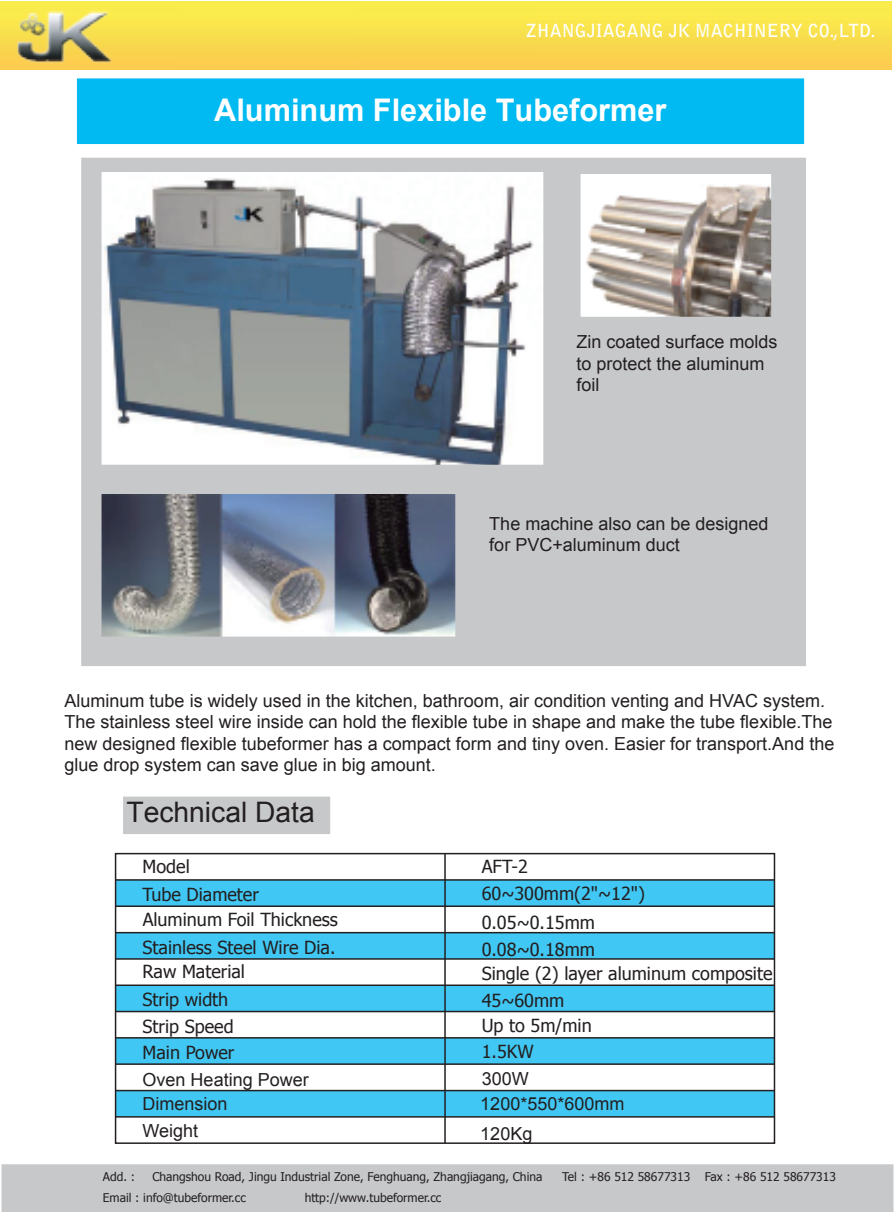
<style>
.page{position:relative;width:896px;height:1212px;background:#fff}
.page>*{position:absolute;margin:0;border:0;box-sizing:border-box;transform-origin:0 0}
.t1{font:700 31.2px "Arial";color:#fff}
.t2{font:28.2px "Arial";color:#231f20}
.t3{font:18px/21.6px "Arial";color:#231f20}
.t4{font:18px "Tahoma";color:#231f20}
.t5{font:700 18px "Bell Gothic Std";color:#fff}
.t6{font:12px "Tahoma";color:#231f20}
</style>
<div class="page">
<svg style="left:114px;top:852px;width:662px;height:292px"></svg>
<div style="left:81px;top:158px;width:725px;height:508px;background:#c7c8ca"></div>
<div style="left:77px;top:78px;width:727px;height:66px;background:#00baf1"></div>
<div style="left:123px;top:796px;width:207px;height:38px;background:#c7c8ca"></div>
<div style="left:2px;top:1164px;width:891px;height:48px;background:#c7c8ca"></div>
<img style="left:580px;top:174px;width:191px;height:143px">
<img style="left:101px;top:494px;width:354px;height:143px">
<img style="left:101px;top:172px;width:442px;height:293px">
<img style="left:0;top:1px;width:891px;height:69px">
<img style="left:9px;top:1px;width:120px;height:69px">
<p class="t5" style="left:525px;top:20px;width:351px">ZHANGJIAGANG JK MACHINERY CO.,LTD.</p>
<h1 class="t1" style="left:214px;top:89px;width:453px">Aluminum Flexible Tubeformer</h1>
<p class="t3" style="left:576px;top:331px;width:203px">Zin coated surface molds to protect the aluminum foil</p>
<p class="t3" style="left:489px;top:513px;width:281px">The machine also can be designed for PVC+aluminum duct</p>
<p class="t3" style="left:65px;top:690px;width:771px">Aluminum tube is widely used in the kitchen, bathroom, air condition venting and HVAC system.<br>The stainless steel wire inside can hold the flexible tube in shape and make the tube flexible.The new designed flexible tubeformer has a compact form and tiny oven. Easier for transport.And the glue drop system can save glue in big amount.</p>
<h2 class="t2" style="left:126px;top:794px;width:190px">Technical Data</h2>
<p class="t4" style="left:142px;top:854px;width:49px">Model</p>
<p class="t4" style="left:481px;top:854px;width:48px">AFT-2</p>
<p class="t4" style="left:142px;top:882px;width:118px">Tube Diameter</p>
<p class="t4" style="left:481px;top:881px;width:165px">60~300mm(2"~12")</p>
<p class="t4" style="left:143px;top:908px;width:197px">Aluminum Foil Thickness</p>
<p class="t4" style="left:481px;top:910px;width:115px">0.05~0.15mm</p>
<p class="t4" style="left:142px;top:936px;width:194px">Stainless Steel Wire Dia.</p>
<p class="t4" style="left:481px;top:937px;width:115px">0.08~0.18mm</p>
<p class="t4" style="left:142px;top:959px;width:104px">Raw Material</p>
<p class="t4" style="left:481px;top:961px;width:292px">Single (2) layer aluminum composite</p>
<p class="t4" style="left:142px;top:987px;width:87px">Strip width</p>
<p class="t4" style="left:481px;top:988px;width:84px">45~60mm</p>
<p class="t4" style="left:142px;top:1014px;width:93px">Strip Speed</p>
<p class="t4" style="left:481px;top:1014px;width:111px">Up to 5m/min</p>
<p class="t4" style="left:142px;top:1040px;width:93px">Main Power</p>
<p class="t4" style="left:481px;top:1040px;width:53px">1.5KW</p>
<p class="t3" style="left:143px;top:1069px;width:168px">Oven Heating Power</p>
<p class="t3" style="left:482px;top:1068px;width:49px">300W</p>
<p class="t3" style="left:143px;top:1093px;width:87px">Dimension</p>
<p class="t3" style="left:480px;top:1093px;width:146px">1200*550*600mm</p>
<p class="t3" style="left:143px;top:1120px;width:57px">Weight</p>
<p class="t3" style="left:480px;top:1123px;width:54px">120Kg</p>
<p class="t6" style="left:103px;top:1169px;width:34px">Add. :</p>
<p class="t6" style="left:152px;top:1169px;width:391px">Changshou Road, Jingu Industrial Zone, Fenghuang, Zhangjiagang, China</p>
<p class="t6" style="left:562px;top:1169px;width:275px">Tel : +86 512 58677313 Fax : +86 512 58677313</p>
<p class="t6" style="left:103px;top:1190px;width:144px">Email : info@tubeformer.cc</p>
<p class="t6" style="left:305px;top:1190px;width:138px">http://www.tubeformer.cc</p>
</div>
